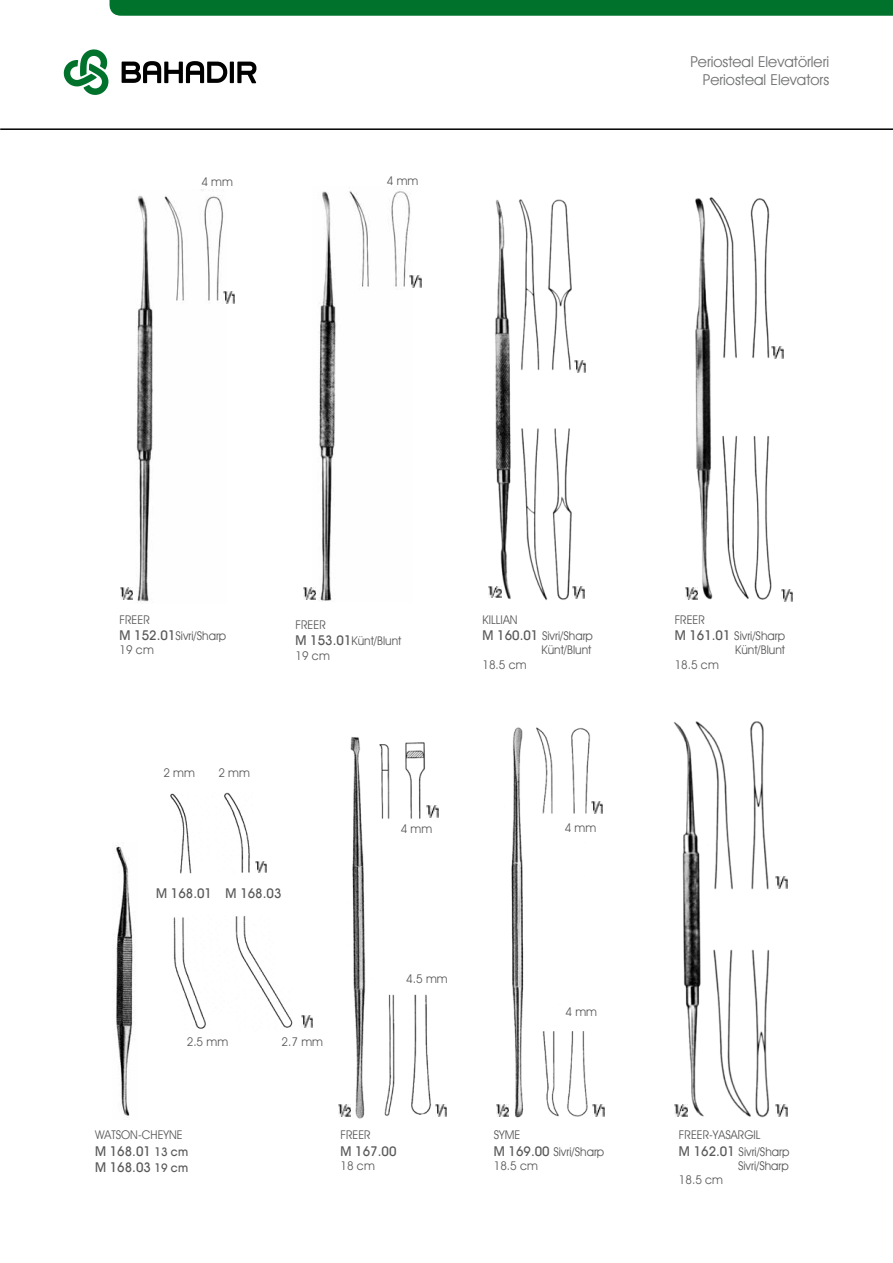
<style>
.page{position:relative;width:893px;height:1263px;background:#fff}
.page>*{position:absolute;margin:0;border:0;box-sizing:border-box;transform-origin:0 0}
.t1{font:15px/18px "Avant Garde IT Cby BT";color:#707172;text-align:right}
.t2{font:500 13.5px/16.2px "Avant Garde IT Cby BT";color:#58585a}
.t3{font:12px/16.2px "Avant Garde IT Cby BT";color:#58585a}
.s1{font-weight:500;font-size:13.5px}
.s2{font-size:12px}
</style>
<div class="page">
<div style="left:109px;top:0;width:784px;height:16px;background:#00722c"></div>
<svg style="left:64px;top:49px;width:44px;height:46px"></svg>
<svg style="left:122px;top:61px;width:134px;height:22px"></svg>
<hr style="left:0;top:128px;width:893px;height:2px;background:#000">
<img style="left:688px;top:197px;width:87px;height:403px">
<svg style="left:685px;top:588px;width:13px;height:11px"></svg>
<svg style="left:772px;top:346px;width:11px;height:12px"></svg>
<img style="left:673px;top:721px;width:103px;height:397px">
<svg style="left:776px;top:876px;width:11px;height:12px"></svg>
<svg style="left:675px;top:1105px;width:12px;height:12px"></svg>
<svg style="left:776px;top:1104px;width:11px;height:12px"></svg>
<img style="left:130px;top:189px;width:97px;height:413px">
<svg style="left:223px;top:292px;width:12px;height:12px"></svg>
<svg style="left:121px;top:587px;width:12px;height:12px"></svg>
<img style="left:313px;top:191px;width:99px;height:410px">
<svg style="left:303px;top:587px;width:12px;height:12px"></svg>
<svg style="left:409px;top:276px;width:12px;height:12px"></svg>
<img style="left:488px;top:199px;width:88px;height:401px">
<svg style="left:574px;top:361px;width:12px;height:12px"></svg>
<svg style="left:489px;top:586px;width:12px;height:12px"></svg>
<svg style="left:573px;top:587px;width:11px;height:12px"></svg>
<svg style="left:781px;top:589px;width:12px;height:12px"></svg>
<img style="left:346px;top:737px;width:86px;height:382px">
<svg style="left:338px;top:1105px;width:13px;height:12px"></svg>
<svg style="left:427px;top:805px;width:11px;height:12px"></svg>
<svg style="left:435px;top:1105px;width:12px;height:12px"></svg>
<img style="left:115px;top:845px;width:18px;height:273px">
<svg style="left:301px;top:1015px;width:12px;height:12px"></svg>
<svg style="left:255px;top:861px;width:12px;height:12px"></svg>
<img style="left:170px;top:793px;width:80px;height:81px">
<img style="left:173px;top:916px;width:120px;height:113px">
<img style="left:505px;top:727px;width:93px;height:391px">
<svg style="left:591px;top:802px;width:12px;height:12px"></svg>
<svg style="left:496px;top:1105px;width:13px;height:12px"></svg>
<svg style="left:593px;top:1105px;width:11px;height:12px"></svg>
<p class="t3" style="left:201px;top:173px;width:33px">4 mm</p>
<p class="t3" style="left:387px;top:173px;width:33px">4 mm</p>
<p class="t1" style="left:690px;top:52px;width:140px">Periosteal Elevatörleri<br>Periosteal Elevators</p>
<p class="t3" style="left:120px;top:611px;width:108px">FREER<br><span class="s1">M 152.01</span>Sivri/Sharp</p>
<p class="t3" style="left:120px;top:642px;width:36px">19 cm</p>
<p class="t3" style="left:296px;top:616px;width:107px">FREER<br><span class="s1">M 153.01</span>Künt/Blunt</p>
<p class="t3" style="left:296px;top:647px;width:36px">19 cm</p>
<p class="t3" style="left:482px;top:611px;width:112px">KILLIAN<br><span class="s1">M 160.01</span> Sivri/Sharp</p>
<p class="t3" style="left:542px;top:642px;width:51px">Künt/Blunt</p>
<p class="t3" style="left:482px;top:656px;width:46px">18.5 cm</p>
<p class="t3" style="left:163px;top:764px;width:33px">2 mm</p>
<p class="t3" style="left:218px;top:764px;width:33px">2 mm</p>
<p class="t2" style="left:156px;top:885px;width:127px">M 168.01 M 168.03</p>
<p class="t3" style="left:187px;top:1033px;width:43px">2.5 mm</p>
<p class="t3" style="left:282px;top:1033px;width:43px">2.7 mm</p>
<p class="t3" style="left:401px;top:821px;width:33px">4 mm</p>
<p class="t3" style="left:406px;top:970px;width:43px">4.5 mm</p>
<p class="t3" style="left:95px;top:1127px;width:89px">WATSON-CHEYNE</p>
<p class="t2" style="left:95px;top:1143px;width:95px">M 168.01 <span class="s2">13 cm<br></span>M 168.03 <span class="s2">19 cm</span></p>
<p class="t3" style="left:340px;top:1127px;width:32px">FREER</p>
<p class="t2" style="left:340px;top:1143px;width:57px">M 167.00</p>
<p class="t3" style="left:340px;top:1157px;width:36px">18 cm</p>
<p class="t3" style="left:565px;top:819px;width:33px">4 mm</p>
<p class="t3" style="left:566px;top:1004px;width:33px">4 mm</p>
<p class="t3" style="left:494px;top:1127px;width:112px">SYME<br><span class="s1">M 169.00</span> Sivri/Sharp</p>
<p class="t3" style="left:494px;top:1157px;width:46px">18.5 cm</p>
<p class="t3" style="left:675px;top:611px;width:112px">FREER<br><span class="s1">M 161.01</span> Sivri/Sharp</p>
<p class="t3" style="left:735px;top:642px;width:51px">Künt/Blunt</p>
<p class="t3" style="left:675px;top:656px;width:46px">18.5 cm</p>
<p class="t3" style="left:679px;top:1127px;width:112px">FREER-YASARGIL<br><span class="s1">M 162.01</span> Sivri/Sharp</p>
<p class="t3" style="left:738px;top:1157px;width:52px">Sivri/Sharp</p>
<p class="t3" style="left:679px;top:1172px;width:46px">18.5 cm</p>
</div>
